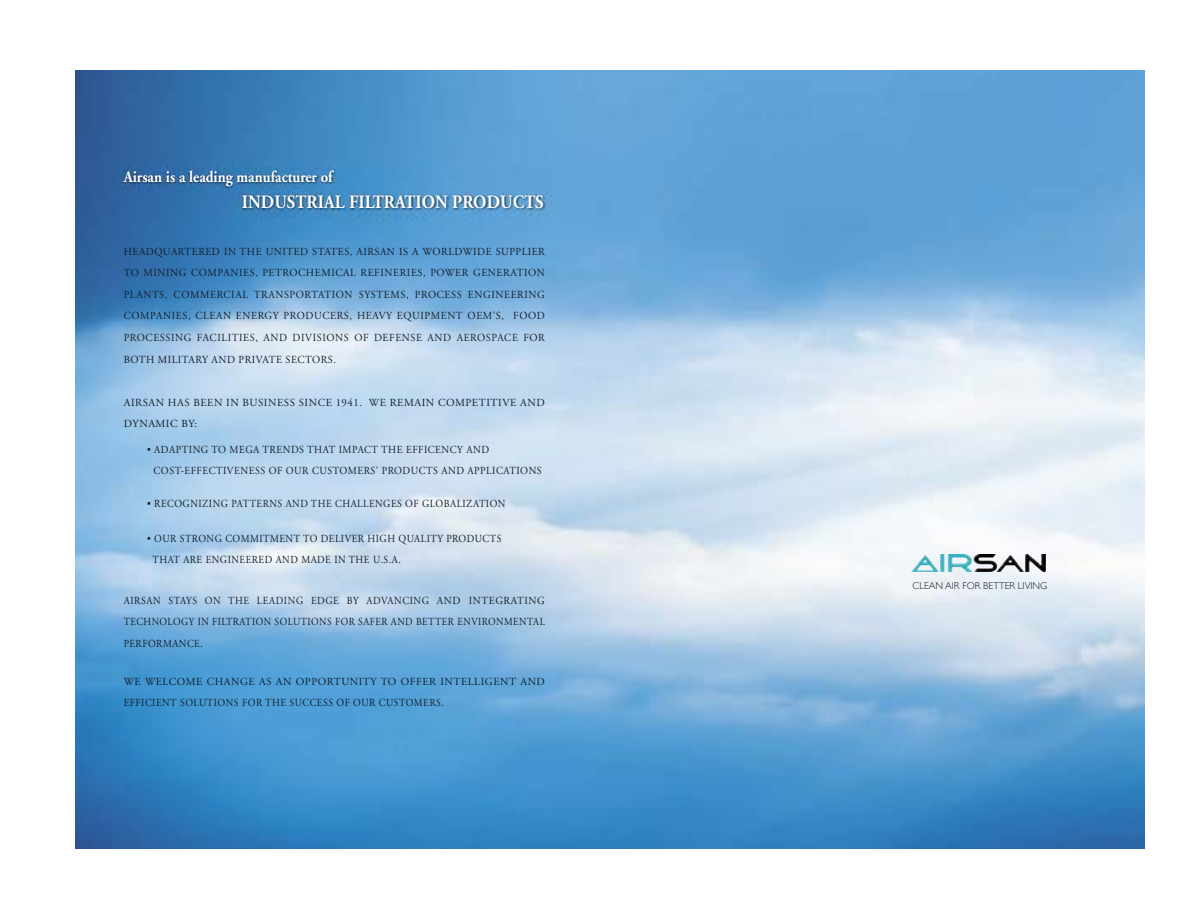
<style>
.page{position:relative;width:1188px;height:918px;background:#fff}
.page>*{position:absolute;margin:0;border:0;box-sizing:border-box;transform-origin:0 0}
.t1{font:700 18.9px "Adobe Garamond";color:#fff;scale:.9 1}
.t2{font:700 16.2px "Adobe Garamond";color:#fff;scale:.9 1}
.t3{font:10.8px/21.6px "Adobe Garamond";letter-spacing:.05em;color:#121e29;scale:.9 1}
.t4{font:10.8px/21.6px "Adobe Garamond";letter-spacing:.05em;color:#121e29;text-align:justify;scale:.95 1}
.t5{font:10.8px/21.6px "Adobe Garamond";letter-spacing:.05em;color:#121e29}
.t6{font:300 9.9px "Gill Sans";color:#121e29}
</style>
<div class="page">
<img style="left:75px;top:71px;width:1069px;height:777px">
<img style="left:120px;top:166px;width:473px;height:74px">
<img style="left:912px;top:554px;width:133px;height:17px">
<h2 class="t2" style="left:124px;top:170px;width:234px">Airsan is a leading manufacturer of</h2>
<h1 class="t1" style="left:242px;top:194px;width:337px">INDUSTRIAL FILTRATION PRODUCTS</h1>
<p class="t4" style="left:124px;top:241px;width:445px">HEADQUARTERED IN THE UNITED STATES, AIRSAN IS A WORLDWIDE SUPPLIER TO MINING COMPANIES, PETROCHEMICAL REFINERIES, POWER GENERATION PLANTS, COMMERCIAL TRANSPORTATION SYSTEMS, PROCESS ENGINEERING COMPANIES, CLEAN ENERGY PRODUCERS, HEAVY EQUIPMENT OEM’S, FOOD PROCESSING FACILITIES, AND DIVISIONS OF DEFENSE AND AEROSPACE FOR BOTH MILITARY AND PRIVATE SECTORS.</p>
<p class="t5" style="left:124px;top:392px;width:423px">AIRSAN HAS BEEN IN BUSINESS SINCE 1941. WE REMAIN COMPETITIVE AND<br>DYNAMIC BY:</p>
<p class="t3" style="left:154px;top:439px;width:433px;text-indent:-6px">• ADAPTING TO MEGA TRENDS THAT IMPACT THE EFFICENCY AND<br>COST-EFFECTIVENESS OF OUR CUSTOMERS’ PRODUCTS AND APPLICATIONS</p>
<p class="t3" style="left:147px;top:494px;width:400px">• RECOGNIZING PATTERNS AND THE CHALLENGES OF GLOBALIZATION</p>
<p class="t3" style="left:152px;top:528px;width:389px;text-indent:-5px">• OUR STRONG COMMITMENT TO DELIVER HIGH QUALITY PRODUCTS<br>THAT ARE ENGINEERED AND MADE IN THE U.S.A.</p>
<p class="t3" style="left:124px;top:590px;width:470px;text-align:justify">AIRSAN STAYS ON THE LEADING EDGE BY ADVANCING AND INTEGRATING TECHNOLOGY IN FILTRATION SOLUTIONS FOR SAFER AND BETTER ENVIRONMENTAL PERFORMANCE.</p>
<p class="t5" style="left:124px;top:671px;width:423px">WE WELCOME CHANGE AS AN OPPORTUNITY TO OFFER INTELLIGENT AND<br>EFFICIENT SOLUTIONS FOR THE SUCCESS OF OUR CUSTOMERS.</p>
<p class="t6" style="left:913px;top:580px;width:136px">CLEAN AIR FOR BETTER LIVING</p>
</div>
